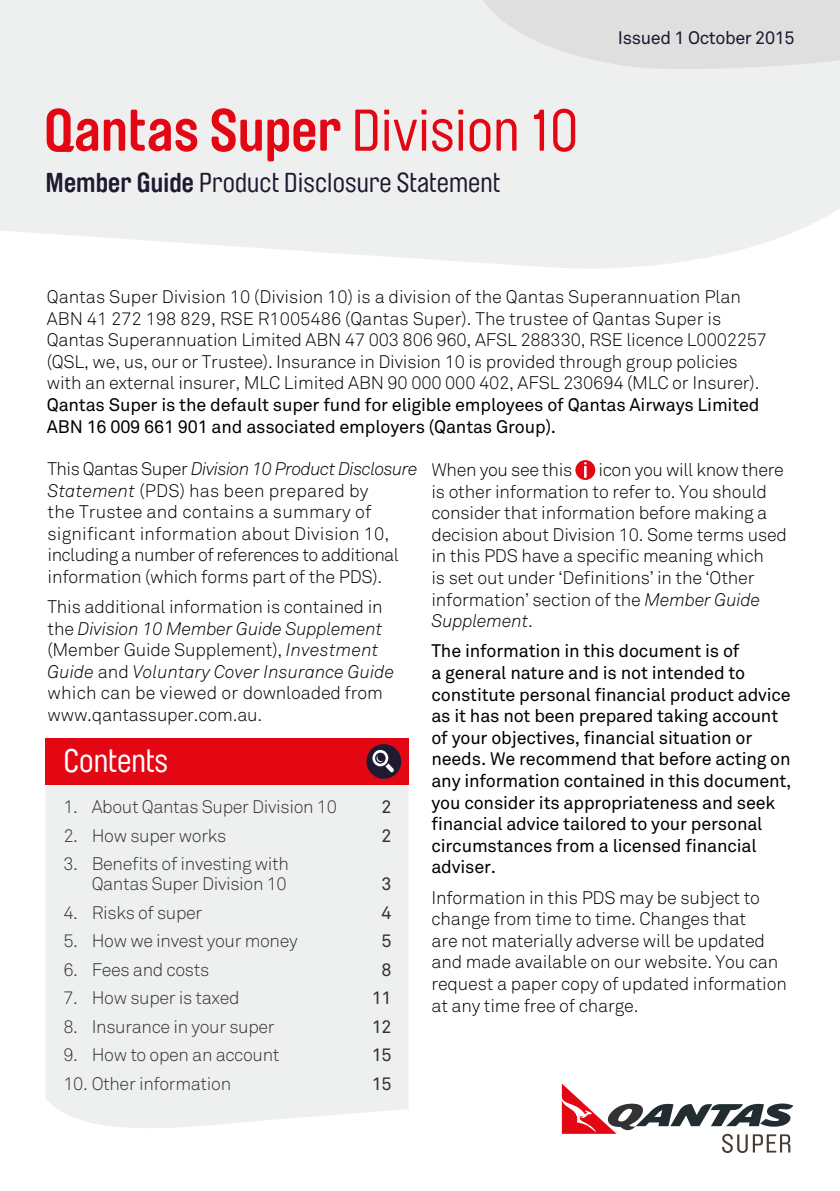
<style>
.page{position:relative;width:840px;height:1191px;background:#fff}
.page>*{position:absolute;margin:0;border:0;box-sizing:border-box;transform-origin:0 0}
.t1{font:700 58px "Brauer Neue Std";color:#e30613}
.t2{font:32px "Brauer Neue Std";color:#fff}
.t3{font:27px "Brauer Neue Std";letter-spacing:.005em;color:#1f1a31}
.t4{font:18px/21.6px "Akkurat Light Pro";letter-spacing:-.01em;color:#000}
.t5{font:18px/21.6px "Akkurat Pro";letter-spacing:-.01em;color:#000}
.t6{font:18px/21.6px "Akkurat Light Pro";letter-spacing:.01em;color:#000}
.t7{font:18px/20px "Akkurat Light Pro";letter-spacing:-.02em;color:#323232;text-align:right}
.t8{font:18px "Akkurat Pro";letter-spacing:-.02em;color:#1f1a31}
.t9{font:18px "Akkurat Pro";letter-spacing:-.02em;color:#323232}
.s1{font-weight:400}
.s2{font-weight:700}
.s3{font-style:italic}
</style>
<div class="page">
<svg style="left:0;top:0;width:839px;height:269px;background:#eff1f1"></svg>
<svg style="left:561px;top:1084px;width:231px;height:69px"></svg>
<svg style="left:575px;top:460px;width:20px;height:20px"></svg>
<svg style="left:583px;top:462px;width:3px;height:16px"></svg>
<svg style="left:474px;top:0;width:365px;height:73px;background:#e2e2e2"></svg>
<div style="left:45px;top:784px;width:363px;height:344px;background:#eef0f0"></div>
<div style="left:45px;top:738px;width:363px;height:46px;background:#e30613"></div>
<div style="left:366px;top:744px;width:35px;height:35px;background:#1f1a31;border-radius:50%"></div>
<svg style="left:372px;top:750px;width:22px;height:22px"></svg>
<h1 class="t1" style="left:44px;top:97px;width:535px">Qantas Super <span class="s1">Division 10</span></h1>
<h3 class="t3" style="left:45px;top:167px;width:456px"><span class="s2">Member Guide</span> Product Disclosure Statement</h3>
<p class="t8" style="left:617px;top:27px;width:178px">Issued 1 October 2015</p>
<p class="t4" style="left:47px;top:286px;width:721px">Qantas Super Division 10 (Division 10) is a division of the Qantas Superannuation Plan ABN 41 272 198 829, RSE R1005486 (Qantas Super). The trustee of Qantas Super is Qantas Superannuation Limited ABN 47 003 806 960, AFSL 288330, RSE licence L0002257 (QSL, we, us, our or Trustee). Insurance in Division 10 is provided through group policies with an external insurer, MLC Limited ABN 90 000 000 402, AFSL 230694 (MLC or Insurer).</p>
<p class="t5" style="left:47px;top:394px;width:713px">Qantas Super is the default super fund for eligible employees of Qantas Airways Limited<br>ABN 16 009 661 901 and associated employers (Qantas Group).</p>
<p class="t6" style="left:47px;top:458px;width:371px">This Qantas Super <span class="s3">Division 10 Product Disclosure Statement</span> (PDS) has been prepared by<br>the Trustee and contains a summary of significant information about Division 10, including a number of references to additional information (which forms part of the PDS).</p>
<p class="t4" style="left:47px;top:596px;width:348px">This additional information is contained in the <span class="s3">Division 10 Member Guide Supplement </span>(Member Guide Supplement), <span class="s3">Investment Guide</span> and <span class="s3">Voluntary Cover Insurance Guide </span>which can be viewed or downloaded from www.qantassuper.com.au.</p>
<p class="t4" style="left:431px;top:459px;width:142px">When you see this</p>
<p class="t4" style="left:431px;top:459px;width:357px;text-indent:167px">icon you will know there is other information to refer to. You should consider that information before making a decision about Division 10. Some terms used in this PDS have a specific meaning which<br>is set out under ‘Definitions’ in the ‘Other information’ section of the <span class="s3">Member Guide Supplement</span>.</p>
<p class="t5" style="left:431px;top:641px;width:361px">The information in this document is of<br>a general nature and is not intended to constitute personal financial product advice as it has not been prepared taking account of your objectives, financial situation or needs. We recommend that before acting on any information contained in this document, you consider its appropriateness and seek financial advice tailored to your personal circumstances from a licensed financial adviser.</p>
<p class="t4" style="left:431px;top:886px;width:357px">Information in this PDS may be subject to change from time to time. Changes that<br>are not materially adverse will be updated and made available on our website. You can request a paper copy of updated information at any time free of charge.</p>
<h2 class="t2" style="left:63px;top:743px;width:106px">Contents</h2>
<p class="t7" style="left:63px;top:797px;width:275px">1. About Qantas Super Division 10</p>
<p class="t9" style="left:381px;top:796px;width:12px">2</p>
<p class="t7" style="left:63px;top:825px;width:164px">2. How super works</p>
<p class="t9" style="left:381px;top:825px;width:12px">2</p>
<p class="t7" style="left:63px;top:854px;width:227px">3. Benefits of investing with<br>Qantas Super Division 10</p>
<p class="t9" style="left:381px;top:873px;width:12px">3</p>
<p class="t7" style="left:63px;top:903px;width:140px">4. Risks of super</p>
<p class="t9" style="left:381px;top:902px;width:12px">4</p>
<p class="t7" style="left:63px;top:931px;width:236px">5. How we invest your money</p>
<p class="t9" style="left:381px;top:930px;width:12px">5</p>
<p class="t7" style="left:63px;top:960px;width:147px">6. Fees and costs</p>
<p class="t9" style="left:381px;top:959px;width:12px">8</p>
<p class="t7" style="left:63px;top:988px;width:178px">7. How super is taxed</p>
<p class="t9" style="left:371px;top:987px;width:21px">11</p>
<p class="t7" style="left:63px;top:1017px;width:213px">8. Insurance in your super</p>
<p class="t9" style="left:371px;top:1016px;width:21px">12</p>
<p class="t7" style="left:63px;top:1045px;width:218px">9. How to open an account</p>
<p class="t9" style="left:371px;top:1044px;width:21px">15</p>
<p class="t7" style="left:63px;top:1074px;width:169px">10. Other information</p>
<p class="t9" style="left:371px;top:1073px;width:21px">15</p>
</div>
